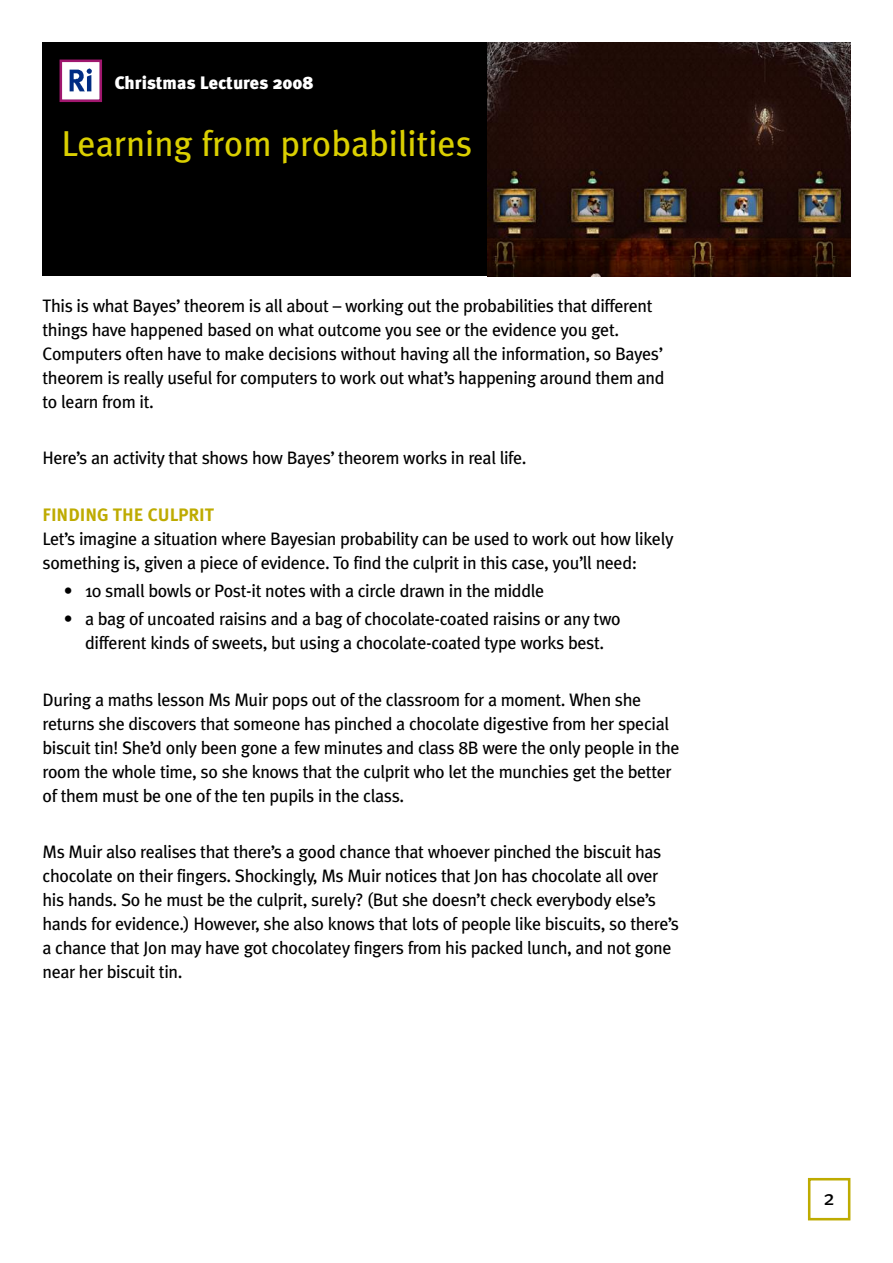
<style>
.page{position:relative;width:893px;height:1263px;background:#fff}
.page>*{position:absolute;margin:0;border:0;box-sizing:border-box;transform-origin:0 0}
.t1{font:36px "Meta Plus";color:#dacf00}
.t2{font:21px "Meta Plus";color:#000}
.t3{font:18px/24px "Meta Plus";letter-spacing:-.02em;color:#000}
.t4{font:900 18px "Meta Plus";color:#fff}
.s1{font-weight:700;color:#beab00}
</style>
<div class="page">
<div style="left:43px;top:43px;width:807px;height:233px;background:#000"></div>
<img style="left:64px;top:64px;width:34px;height:34px">
<div style="left:60px;top:60px;width:42px;height:42px;border:3px solid #a0176e"></div>
<img style="left:488px;top:43px;width:362px;height:233px">
<div style="left:808px;top:1178px;width:42px;height:42px;border:3px solid #beab00"></div>
<p class="t4" style="left:115px;top:72px;width:200px">Christmas Lectures 2008</p>
<h1 class="t1" style="left:62px;top:122px;width:412px">Learning from probabilities</h1>
<p class="t3" style="left:43px;top:294px;width:624px">This is what Bayes’ theorem is all about – working out the probabilities that different things have happened based on what outcome you see or the evidence you get.<br>Computers often have to make decisions without having all the information, so Bayes’ theorem is really useful for computers to work out what’s happening around them and to learn from it.</p>
<p class="t3" style="left:43px;top:446px;width:486px">Here’s an activity that shows how Bayes’ theorem works in real life.</p>
<p class="t3" style="left:43px;top:503px;width:633px"><span class="s1">FINDING THE CULPRIT<br></span>Let’s imagine a situation where Bayesian probability can be used to work out how likely something is, given a piece of evidence. To find the culprit in this case, you’ll need:</p>
<p class="t3" style="left:64px;top:579px;width:482px">• 10 small bowls or Post-it notes with a circle drawn in the middle</p>
<p class="t3" style="left:64px;top:607px;width:559px;text-align:center">• a bag of uncoated raisins and a bag of chocolate-coated raisins or any two different kinds of sweets, but using a chocolate-coated type works best.</p>
<p class="t3" style="left:43px;top:688px;width:639px">During a maths lesson Ms Muir pops out of the classroom for a moment. When she returns she discovers that someone has pinched a chocolate digestive from her special biscuit tin! She’d only been gone a few minutes and class 8B were the only people in the room the whole time, so she knows that the culprit who let the munchies get the better of them must be one of the ten pupils in the class.</p>
<p class="t3" style="left:43px;top:840px;width:638px">Ms Muir also realises that there’s a good chance that whoever pinched the biscuit has chocolate on their fingers. Shockingly, Ms Muir notices that Jon has chocolate all over his hands. So he must be the culprit, surely? (But she doesn’t check everybody else’s hands for evidence.) However, she also knows that lots of people like biscuits, so there’s a chance that Jon may have got chocolatey fingers from his packed lunch, and not gone near her biscuit tin.</p>
<p class="t2" style="left:823px;top:1186px;width:13px">2</p>
</div>
